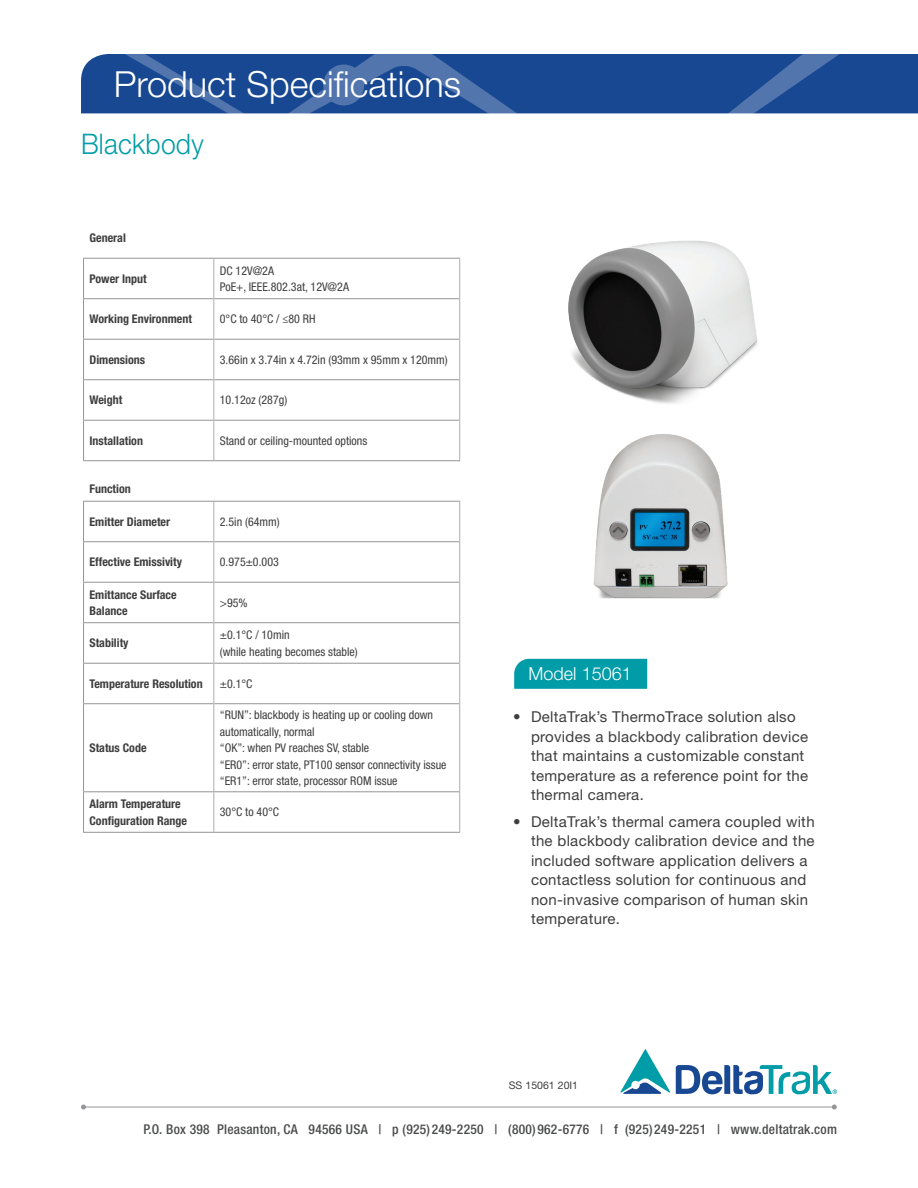
<style>
.page{position:relative;width:918px;height:1188px;background:#fff}
.page>*{position:absolute;margin:0;border:0;box-sizing:border-box;transform-origin:0 0}
.t1{font:300 36px "Helvetica Neue LT Std";color:#fff}
.t2{font:300 28.35px "Helvetica Neue LT Std";letter-spacing:.01em;color:#009ca7;scale:.93 1}
.t3{font:300 18px "Helvetica Neue LT Std";color:#fff}
.t4{font:15px/19.5px "Helvetica Neue LT Std";letter-spacing:.02em;color:#3e3e3f}
.t5{font:500 condensed 13.5px "Helvetica Neue LT Std";letter-spacing:.02em;color:#4b4c4d}
.t6{font:condensed 12px/16.5px "Helvetica Neue LT Std";color:#3e3e3f}
.t7{font:700 condensed 12px/16.5px "Helvetica Neue LT Std";color:#3e3e3f}
.t8{font:10.5px "Helvetica Neue LT Std";color:#3e3e3f}
</style>
<div class="page">
<svg style="left:81px;top:54px;width:837px;height:59px;background:#214f96"></svg>
<svg style="left:620px;top:1049px;width:217px;height:45px"></svg>
<hr style="left:83px;top:1107px;width:751px;height:1px;background:#939598">
<svg style="left:81px;top:1105px;width:5px;height:4px"></svg>
<svg style="left:832px;top:1105px;width:5px;height:4px"></svg>
<hr style="left:83px;top:259px;width:1px;height:39px;background:#939598">
<hr style="left:83px;top:299px;width:1px;height:40px;background:#939598">
<hr style="left:83px;top:340px;width:1px;height:39px;background:#939598">
<hr style="left:83px;top:380px;width:1px;height:40px;background:#939598">
<hr style="left:83px;top:421px;width:1px;height:39px;background:#939598">
<hr style="left:83px;top:502px;width:1px;height:39px;background:#939598">
<hr style="left:83px;top:542px;width:1px;height:40px;background:#939598">
<hr style="left:83px;top:583px;width:1px;height:39px;background:#939598">
<hr style="left:83px;top:623px;width:1px;height:40px;background:#939598">
<hr style="left:83px;top:664px;width:1px;height:39px;background:#939598">
<hr style="left:83px;top:704px;width:1px;height:87px;background:#939598">
<hr style="left:83px;top:258px;width:131px;height:1px;background:#939598">
<hr style="left:83px;top:298px;width:130px;height:1px;background:#939598">
<hr style="left:83px;top:339px;width:130px;height:1px;background:#939598">
<hr style="left:83px;top:379px;width:130px;height:1px;background:#939598">
<hr style="left:83px;top:420px;width:130px;height:1px;background:#939598">
<hr style="left:83px;top:541px;width:130px;height:1px;background:#939598">
<hr style="left:83px;top:582px;width:130px;height:1px;background:#939598">
<hr style="left:83px;top:622px;width:130px;height:1px;background:#939598">
<hr style="left:83px;top:663px;width:130px;height:1px;background:#939598">
<hr style="left:83px;top:703px;width:130px;height:1px;background:#939598">
<hr style="left:214px;top:258px;width:246px;height:1px;background:#939598">
<hr style="left:214px;top:298px;width:245px;height:1px;background:#939598">
<hr style="left:214px;top:339px;width:245px;height:1px;background:#939598">
<hr style="left:214px;top:379px;width:245px;height:1px;background:#939598">
<hr style="left:214px;top:420px;width:245px;height:1px;background:#939598">
<hr style="left:214px;top:541px;width:245px;height:1px;background:#939598">
<hr style="left:214px;top:582px;width:245px;height:1px;background:#939598">
<hr style="left:214px;top:622px;width:245px;height:1px;background:#939598">
<hr style="left:214px;top:663px;width:245px;height:1px;background:#939598">
<hr style="left:214px;top:703px;width:245px;height:1px;background:#939598">
<hr style="left:213px;top:259px;width:1px;height:40px;background:#adaeb2">
<hr style="left:213px;top:299px;width:1px;height:40px;background:#adaeb2">
<hr style="left:213px;top:339px;width:1px;height:41px;background:#adaeb2">
<hr style="left:213px;top:380px;width:1px;height:40px;background:#adaeb2">
<hr style="left:213px;top:420px;width:1px;height:40px;background:#adaeb2">
<hr style="left:213px;top:502px;width:1px;height:40px;background:#adaeb2">
<hr style="left:213px;top:542px;width:1px;height:40px;background:#adaeb2">
<hr style="left:213px;top:582px;width:1px;height:41px;background:#adaeb2">
<hr style="left:213px;top:623px;width:1px;height:40px;background:#adaeb2">
<hr style="left:213px;top:663px;width:1px;height:41px;background:#adaeb2">
<hr style="left:213px;top:704px;width:1px;height:87px;background:#adaeb2">
<hr style="left:459px;top:259px;width:1px;height:40px;background:#adaeb2">
<hr style="left:459px;top:299px;width:1px;height:40px;background:#adaeb2">
<hr style="left:459px;top:339px;width:1px;height:41px;background:#adaeb2">
<hr style="left:459px;top:380px;width:1px;height:40px;background:#adaeb2">
<hr style="left:459px;top:420px;width:1px;height:40px;background:#adaeb2">
<hr style="left:459px;top:502px;width:1px;height:40px;background:#adaeb2">
<hr style="left:459px;top:542px;width:1px;height:40px;background:#adaeb2">
<hr style="left:459px;top:582px;width:1px;height:41px;background:#adaeb2">
<hr style="left:459px;top:623px;width:1px;height:40px;background:#adaeb2">
<hr style="left:459px;top:663px;width:1px;height:41px;background:#adaeb2">
<hr style="left:459px;top:704px;width:1px;height:88px;background:#adaeb2">
<hr style="left:83px;top:460px;width:131px;height:1px;background:#939598">
<hr style="left:214px;top:460px;width:246px;height:1px;background:#939598">
<hr style="left:83px;top:501px;width:131px;height:1px;background:#939598">
<hr style="left:214px;top:501px;width:246px;height:1px;background:#939598">
<hr style="left:83px;top:791px;width:131px;height:1px;background:#939598">
<hr style="left:83px;top:792px;width:1px;height:40px;background:#939598">
<hr style="left:214px;top:791px;width:245px;height:1px;background:#939598">
<hr style="left:83px;top:832px;width:131px;height:1px;background:#939598">
<hr style="left:214px;top:832px;width:246px;height:1px;background:#939598">
<hr style="left:213px;top:792px;width:1px;height:40px;background:#adaeb2">
<hr style="left:459px;top:792px;width:1px;height:40px;background:#adaeb2">
<img style="left:568px;top:240px;width:190px;height:162px">
<img style="left:593px;top:402px;width:135px;height:197px">
<div style="left:514px;top:659px;width:133px;height:30px;background:#009ca7"></div>
<h1 class="t1" style="left:114px;top:62px;width:349px">Product Specifications</h1>
<h2 class="t2" style="left:81px;top:127px;width:133px">Blackbody</h2>
<p class="t7" style="left:90px;top:230px;width:38px">General</p>
<p class="t7" style="left:90px;top:270px;width:59px">Power Input</p>
<p class="t6" style="left:220px;top:262px;width:131px">DC 12V@2A<br>PoE+, IEEE.802.3at, 12V@2A</p>
<p class="t7" style="left:90px;top:311px;width:104px">Working Environment</p>
<p class="t6" style="left:220px;top:311px;width:97px">0°C to 40°C / ≤80 RH</p>
<p class="t7" style="left:90px;top:351px;width:57px">Dimensions</p>
<p class="t6" style="left:220px;top:351px;width:229px">3.66in x 3.74in x 4.72in (93mm x 95mm x 120mm)</p>
<p class="t7" style="left:90px;top:392px;width:34px">Weight</p>
<p class="t6" style="left:220px;top:392px;width:69px">10.12oz (287g)</p>
<p class="t7" style="left:90px;top:432px;width:55px">Installation</p>
<p class="t6" style="left:220px;top:432px;width:149px">Stand or ceiling-mounted options</p>
<p class="t7" style="left:90px;top:480px;width:43px">Function</p>
<p class="t7" style="left:90px;top:513px;width:82px">Emitter Diameter</p>
<p class="t6" style="left:220px;top:513px;width:61px">2.5in (64mm)</p>
<p class="t7" style="left:90px;top:554px;width:94px">Effective Emissivity</p>
<p class="t6" style="left:220px;top:554px;width:61px">0.975±0.003</p>
<p class="t7" style="left:90px;top:586px;width:89px">Emittance Surface<br>Balance</p>
<p class="t6" style="left:220px;top:594px;width:29px">&gt;95%</p>
<p class="t7" style="left:90px;top:635px;width:41px">Stability</p>
<p class="t6" style="left:220px;top:626px;width:139px">±0.1°C / 10min<br>(while heating becomes stable)</p>
<p class="t7" style="left:90px;top:675px;width:115px">Temperature Resolution</p>
<p class="t6" style="left:220px;top:675px;width:34px">±0.1°C</p>
<p class="t7" style="left:90px;top:739px;width:59px">Status Code</p>
<p class="t6" style="left:220px;top:707px;width:228px">“RUN”: blackbody is heating up or cooling down automatically, normal<br>“OK”: when PV reaches SV, stable<br>“ER0”: error state, PT100 sensor connectivity issue “ER1”: error state, processor ROM issue</p>
<p class="t7" style="left:90px;top:795px;width:99px">Alarm Temperature<br>Configuration Range</p>
<p class="t6" style="left:220px;top:804px;width:61px">30°C to 40°C</p>
<h3 class="t3" style="left:528px;top:663px;width:105px">Model 15061</h3>
<p class="t4" style="left:531px;top:707px;width:279px;text-indent:-18px">• DeltaTrak’s ThermoTrace solution also provides a blackbody calibration device that maintains a customizable constant temperature as a reference point for the thermal camera.</p>
<p class="t4" style="left:531px;top:811px;width:285px;text-indent:-18px">• DeltaTrak’s thermal camera coupled with the blackbody calibration device and the included software application delivers a contactless solution for continuous and non-invasive comparison of human skin temperature.</p>
<p class="t8" style="left:509px;top:1079px;width:71px">SS 15061 20I1</p>
<p class="t5" style="left:143px;top:1121px;width:695px">P.O. Box 398 Pleasanton, CA 94566 USA | p (925)249-2250 | (800)962-6776 | f (925)249-2251 | www.deltatrak.com</p>
</div>
